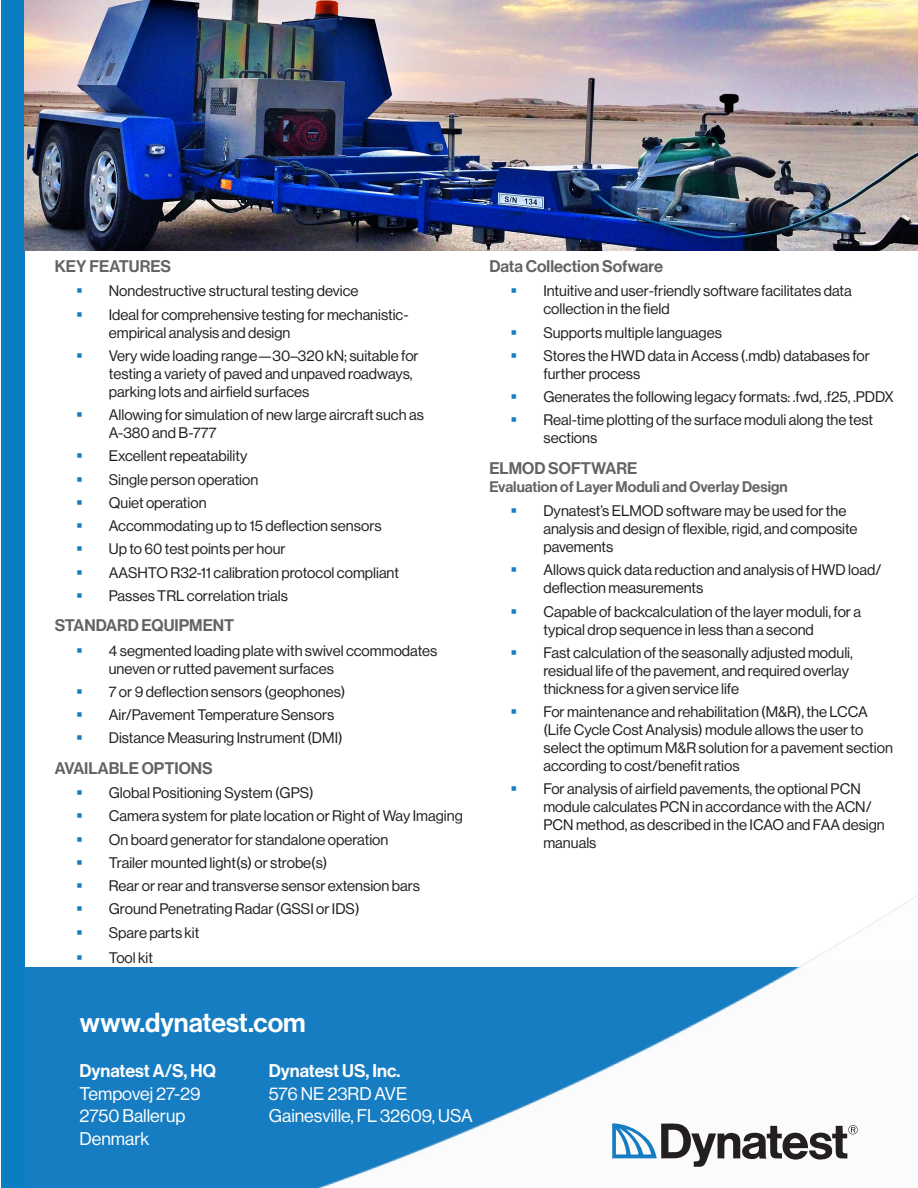
<style>
.page{position:relative;width:918px;height:1188px;background:#fff}
.page>*{position:absolute;margin:0;border:0;box-sizing:border-box;transform-origin:0 0}
.t1{font:27px "N Haas Grotesk DS Pro 65 Md";color:#fff}
.t2{font:18px "N Haas Grotesk DS Pro 55 Rg";color:#fff}
.t3{font:18px "N Haas Grotesk DS Pro 65 Md";color:#fff}
.t4{font:16.5px "N Haas Grotesk DS Pro 65 Md";color:#636366}
.t5{font:15px/18px "N Haas Grotesk DS Pro 55 Rg";color:#231f20}
.t6{font:15px "N Haas Grotesk DS Pro 65 Md";color:#636366}
</style>
<div class="page">
<div style="left:24px;top:967px;width:891px;height:221px;background:#177dc2"></div>
<img style="left:317px;top:895px;width:601px;height:293px">
<div style="left:1px;top:0;width:24px;height:1188px;background:#0b7dc2"></div>
<svg style="left:612px;top:1123px;width:246px;height:44px;background:#acb1b6"></svg>
<img style="left:25px;top:0;width:893px;height:251px">
<p class="t4" style="left:55px;top:257px;width:118px">KEY FEATURES</p>
<p class="t5" style="left:109px;top:282px;width:251px">Nondestructive structural testing device</p>
<p class="t5" style="left:109px;top:305px;width:301px">Ideal for comprehensive testing for mechanistic&shy;empirical analysis and design</p>
<p class="t5" style="left:109px;top:347px;width:311px">Very wide loading range—30–320 kN; suitable for testing a variety of paved and unpaved roadways, parking lots and airfield surfaces</p>
<p class="t5" style="left:109px;top:406px;width:317px">Allowing for simulation of new large aircraft such as<br>A-380 and B-777</p>
<p class="t5" style="left:109px;top:447px;width:140px">Excellent repeatability</p>
<p class="t5" style="left:109px;top:470px;width:151px">Single person operation</p>
<p class="t5" style="left:109px;top:494px;width:99px">Quiet operation</p>
<p class="t5" style="left:109px;top:517px;width:274px">Accommodating up to 15 deflection sensors</p>
<p class="t5" style="left:109px;top:540px;width:178px">Up to 60 test points per hour</p>
<p class="t5" style="left:109px;top:563px;width:292px">AASHTO R32-11 calibration protocol compliant</p>
<p class="t5" style="left:109px;top:587px;width:181px">Passes TRL correlation trials</p>
<p class="t4" style="left:55px;top:616px;width:181px">STANDARD EQUIPMENT</p>
<p class="t5" style="left:109px;top:641px;width:330px">4 segmented loading plate with swivel ccommodates uneven or rutted pavement surfaces</p>
<p class="t5" style="left:109px;top:683px;width:238px">7 or 9 deflection sensors (geophones)</p>
<p class="t5" style="left:109px;top:706px;width:227px">Air/Pavement Temperature Sensors</p>
<p class="t5" style="left:109px;top:729px;width:235px">Distance Measuring Instrument (DMI)</p>
<p class="t4" style="left:55px;top:758px;width:159px">AVAILABLE OPTIONS</p>
<p class="t5" style="left:109px;top:784px;width:206px">Global Positioning System (GPS)</p>
<p class="t5" style="left:109px;top:807px;width:356px">Camera system for plate location or Right of Way Imaging</p>
<p class="t5" style="left:109px;top:830px;width:281px">On board generator for standalone operation</p>
<p class="t5" style="left:109px;top:854px;width:220px">Trailer mounted light(s) or strobe(s)</p>
<p class="t5" style="left:109px;top:877px;width:313px">Rear or rear and transverse sensor extension bars</p>
<p class="t5" style="left:109px;top:900px;width:252px">Ground Penetrating Radar (GSSI or IDS)</p>
<p class="t5" style="left:109px;top:923px;width:92px">Spare parts kit</p>
<p class="t5" style="left:109px;top:949px;width:46px">Tool kit</p>
<p class="t4" style="left:489px;top:257px;width:175px">Data Collection Sofware</p>
<p class="t5" style="left:543px;top:282px;width:310px">Intuitive and user-friendly software facilitates data collection in the field</p>
<p class="t5" style="left:543px;top:323px;width:180px">Supports multiple languages</p>
<p class="t5" style="left:543px;top:347px;width:328px">Stores the HWD data in Access (.mdb) databases for further process</p>
<p class="t5" style="left:543px;top:388px;width:352px">Generates the following legacy formats: .fwd, .f25, .PDDX</p>
<p class="t5" style="left:543px;top:411px;width:331px">Real-time plotting of the surface moduli along the test sections</p>
<p class="t4" style="left:489px;top:458px;width:149px">ELMOD SOFTWARE</p>
<p class="t6" style="left:489px;top:478px;width:300px">Evaluation of Layer Moduli and Overlay Design</p>
<p class="t5" style="left:543px;top:502px;width:316px">Dynatest’s ELMOD software may be used for the analysis and design of flexible, rigid, and composite pavements</p>
<p class="t5" style="left:543px;top:561px;width:340px">Allows quick data reduction and analysis of HWD load/ deflection measurements</p>
<p class="t5" style="left:543px;top:602px;width:319px">Capable of backcalculation of the layer moduli, for a typical drop sequence in less than a second</p>
<p class="t5" style="left:543px;top:644px;width:311px">Fast calculation of the seasonally adjusted moduli, residual life of the pavement, and required overlay thickness for a given service life</p>
<p class="t5" style="left:543px;top:703px;width:351px">For maintenance and rehabilitation (M&amp;R), the LCCA (Life Cycle Cost Analysis) module allows the user to select the optimum M&amp;R solution for a pavement section according to cost/benefit ratios</p>
<p class="t5" style="left:543px;top:780px;width:343px">For analysis of airfield pavements, the optional PCN module calculates PCN in accordance with the ACN/ PCN method, as described in the ICAO and FAA design manuals</p>
<p class="t1" style="left:80px;top:1006px;width:227px">www.dynatest.com</p>
<p class="t3" style="left:80px;top:1060px;width:138px">Dynatest A/S, HQ</p>
<p class="t2" style="left:80px;top:1083px;width:123px">Tempovej 27-29</p>
<p class="t2" style="left:80px;top:1106px;width:107px">2750 Ballerup</p>
<p class="t2" style="left:80px;top:1128px;width:71px">Denmark</p>
<p class="t3" style="left:269px;top:1060px;width:133px">Dynatest US, Inc.</p>
<p class="t2" style="left:269px;top:1083px;width:140px">576 NE 23RD AVE</p>
<p class="t2" style="left:269px;top:1106px;width:206px">Gainesville, FL 32609, USA</p>
</div>
